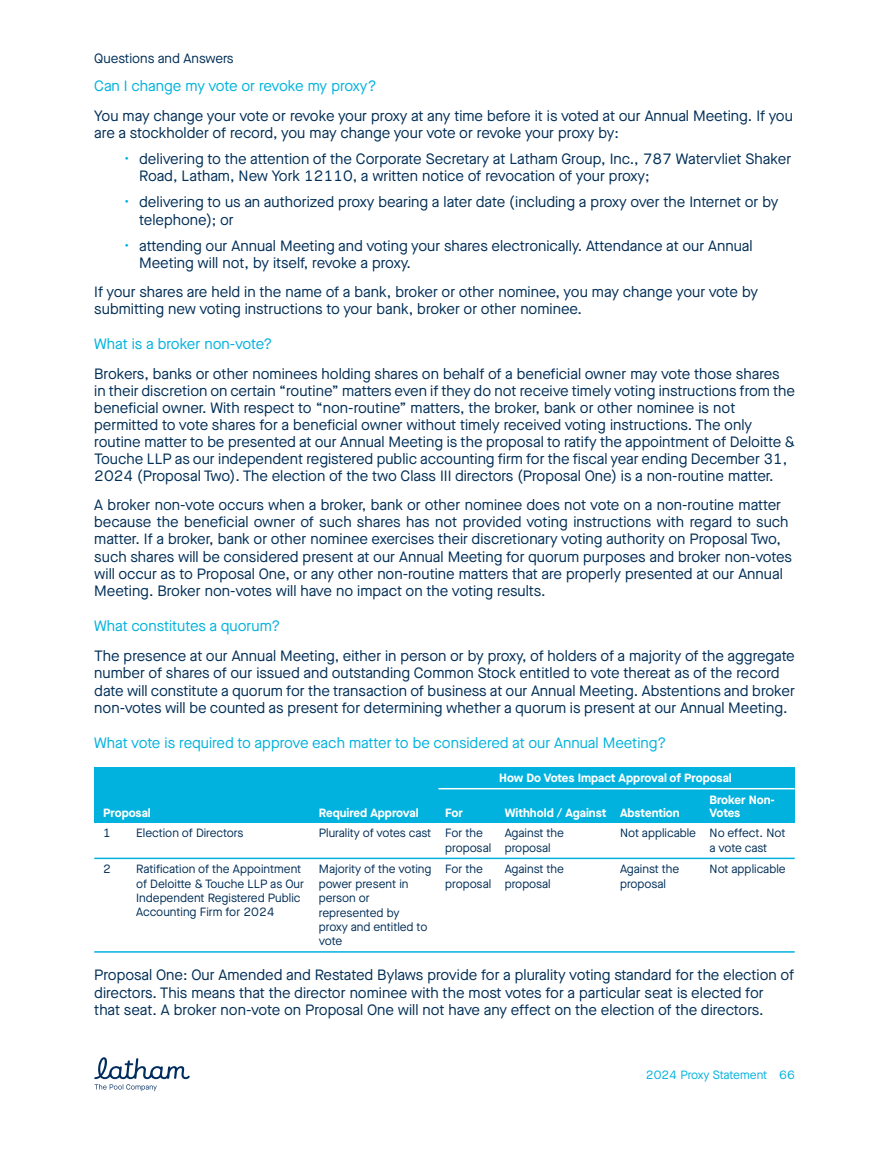
<style>
.page{position:relative;width:891px;height:1161px;background:#fff}
.page>*{position:absolute;margin:0;border:0;box-sizing:border-box;transform-origin:0 0}
.t1{font:15px/17.1px "Maison Neue";color:#002e57}
.t2{font:15px "Maison Neue";color:#00b2dd}
.t3{font:13.5px "Maison Neue";color:#002e57}
.t4{font:12px/14.4px "Maison Neue";color:#002e57}
.t5{font:700 12px/13.2px "Maison Neue";color:#fff}
.t6{font:12px "Maison Neue";color:#00b2dd}
.s1{color:#00b2dd}
</style>
<div class="page">
<div style="left:94px;top:768px;width:701px;height:21px;background:#00b2dd"></div>
<div style="left:94px;top:789px;width:701px;height:34px;background:#00b2dd"></div>
<hr style="left:438px;top:788px;width:357px;height:1px;background:#fff">
<hr style="left:94px;top:858px;width:701px;height:1px;background:#00b2dd">
<hr style="left:94px;top:951px;width:701px;height:2px;background:#00b2dd">
<svg style="left:94px;top:1057px;width:96px;height:34px"></svg>
<p class="t3" style="left:94px;top:49px;width:141px">Questions and Answers</p>
<p class="t2" style="left:94px;top:76px;width:284px">Can I change my vote or revoke my proxy?</p>
<p class="t1" style="left:94px;top:107px;width:700px">You may change your vote or revoke your proxy at any time before it is voted at our Annual Meeting. If you are a stockholder of record, you may change your vote or revoke your proxy by:</p>
<p class="t1" style="left:139px;top:150px;width:654px;text-indent:-15px"><span class="s1">•</span> delivering to the attention of the Corporate Secretary at Latham Group, Inc., 787 Watervliet Shaker<br>Road, Latham, New York 12110, a written notice of revocation of your proxy;</p>
<p class="t1" style="left:139px;top:194px;width:641px;text-indent:-15px"><span class="s1">•</span> delivering to us an authorized proxy bearing a later date (including a proxy over the Internet or by telephone); or</p>
<p class="t1" style="left:139px;top:237px;width:615px;text-indent:-15px"><span class="s1">•</span> attending our Annual Meeting and voting your shares electronically. Attendance at our Annual<br>Meeting will not, by itself, revoke a proxy.</p>
<p class="t1" style="left:94px;top:283px;width:665px">If your shares are held in the name of a bank, broker or other nominee, you may change your vote by submitting new voting instructions to your bank, broker or other nominee.</p>
<p class="t2" style="left:94px;top:334px;width:180px">What is a broker non-vote?</p>
<p class="t1" style="left:94px;top:365px;width:702px">Brokers, banks or other nominees holding shares on behalf of a beneficial owner may vote those shares<br>in their discretion on certain “routine” matters even if they do not receive timely voting instructions from the beneficial owner. With respect to “non-routine” matters, the broker, bank or other nominee is not permitted to vote shares for a beneficial owner without timely received voting instructions. The only routine matter to be presented at our Annual Meeting is the proposal to ratify the appointment of Deloitte &amp; Touche LLP as our independent registered public accounting firm for the fiscal year ending December 31, 2024 (Proposal Two). The election of the two Class III directors (Proposal One) is a non-routine matter.</p>
<p class="t1" style="left:94px;top:496px;width:699px">A broker non-vote occurs when a broker, bank or other nominee does not vote on a non-routine matter because the beneficial owner of such shares has not provided voting instructions with regard to such matter. If a broker, bank or other nominee exercises their discretionary voting authority on Proposal Two, such shares will be considered present at our Annual Meeting for quorum purposes and broker non-votes will occur as to Proposal One, or any other non-routine matters that are properly presented at our Annual Meeting. Broker non-votes will have no impact on the voting results.</p>
<p class="t2" style="left:94px;top:616px;width:188px">What constitutes a quorum?</p>
<p class="t1" style="left:94px;top:647px;width:702px">The presence at our Annual Meeting, either in person or by proxy, of holders of a majority of the aggregate number of shares of our issued and outstanding Common Stock entitled to vote thereat as of the record date will constitute a quorum for the transaction of business at our Annual Meeting. Abstentions and broker non-votes will be counted as present for determining whether a quorum is present at our Annual Meeting.</p>
<p class="t2" style="left:94px;top:733px;width:574px">What vote is required to approve each matter to be considered at our Annual Meeting?</p>
<p class="t5" style="left:499px;top:771px;width:234px">How Do Votes Impact Approval of Proposal</p>
<p class="t5" style="left:103px;top:806px;width:49px">Proposal</p>
<p class="t5" style="left:319px;top:806px;width:101px">Required Approval</p>
<p class="t5" style="left:445px;top:806px;width:19px">For</p>
<p class="t5" style="left:505px;top:806px;width:177px">Withhold / Against Abstention</p>
<p class="t5" style="left:710px;top:793px;width:67px">Broker Non-<br>Votes</p>
<p class="t4" style="left:103px;top:826px;width:9px">1</p>
<p class="t4" style="left:136px;top:826px;width:109px">Election of Directors</p>
<p class="t4" style="left:445px;top:826px;width:48px;text-indent:-126px">Plurality of votes cast For the proposal</p>
<p class="t4" style="left:505px;top:826px;width:61px">Against the proposal</p>
<p class="t4" style="left:710px;top:826px;width:77px;text-indent:-90px">Not applicable No effect. Not a vote cast</p>
<p class="t4" style="left:103px;top:862px;width:9px">2</p>
<p class="t4" style="left:136px;top:862px;width:169px">Ratification of the Appointment of Deloitte &amp; Touche LLP as Our<br>Independent Registered Public<br>Accounting Firm for 2024</p>
<p class="t4" style="left:319px;top:862px;width:114px">Majority of the voting power present in person or represented by proxy and entitled to vote</p>
<p class="t4" style="left:445px;top:862px;width:48px">For the proposal</p>
<p class="t4" style="left:505px;top:862px;width:61px">Against the proposal</p>
<p class="t4" style="left:620px;top:862px;width:61px">Against the proposal</p>
<p class="t4" style="left:710px;top:862px;width:78px">Not applicable</p>
<p class="t1" style="left:94px;top:966px;width:701px">Proposal One: Our Amended and Restated Bylaws provide for a plurality voting standard for the election of directors. This means that the director nominee with the most votes for a particular seat is elected for<br>that seat. A broker non-vote on Proposal One will not have any effect on the election of the directors.</p>
<p class="t6" style="left:646px;top:1067px;width:150px">2024 Proxy Statement 66</p>
</div>
